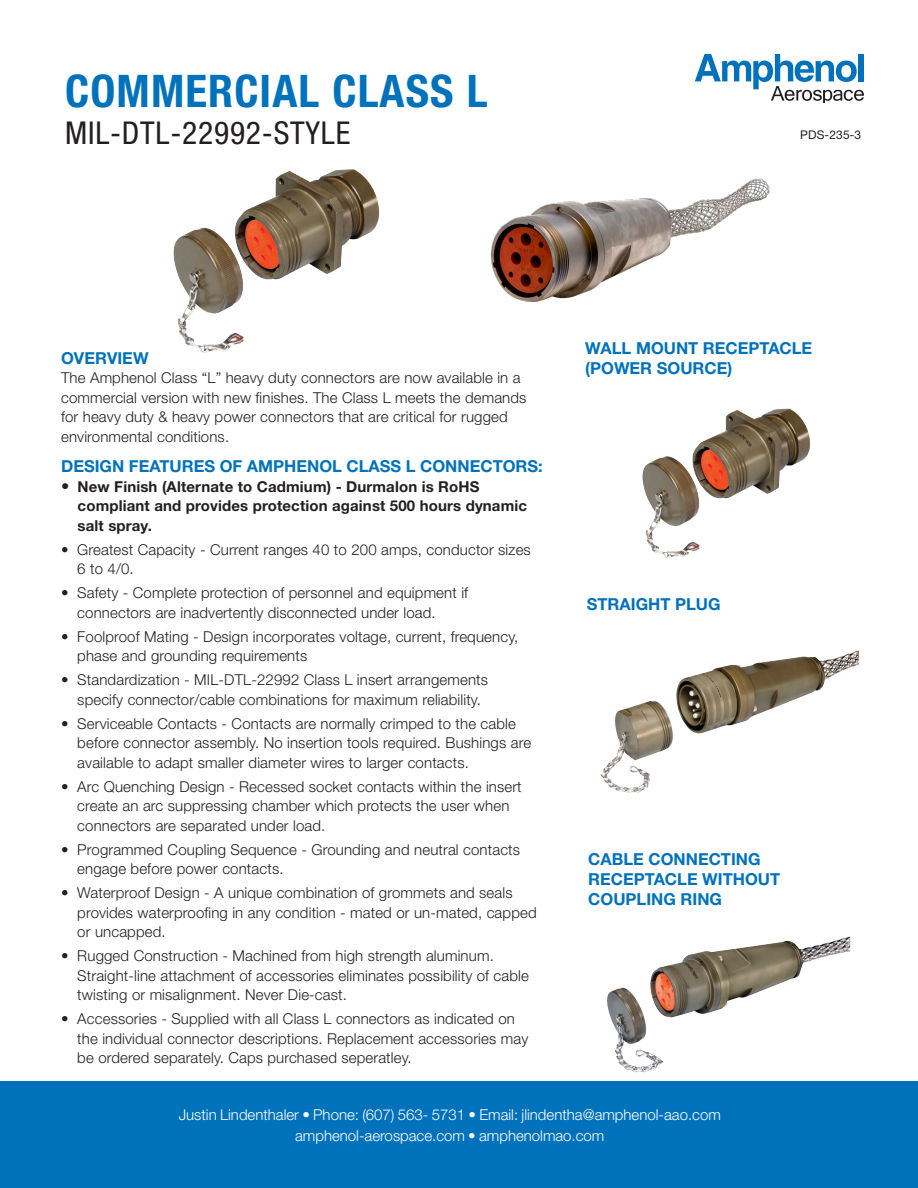
<style>
.page{position:relative;width:918px;height:1188px;background:#fff}
.page>*{position:absolute;margin:0;border:0;box-sizing:border-box;transform-origin:0 0}
.t1{font:700 condensed 45px "Helvetica Neue LT Std";letter-spacing:.025em;color:#0072bc}
.t2{font:condensed 31.5px "Helvetica Neue LT Std";letter-spacing:.025em;color:#231f20}
.t3{font:700 16.5px/19.8px "Helvetica Neue LT Std";color:#0072bc}
.t4{font:300 15px/19.5px "Helvetica Neue LT Std";letter-spacing:.01em;color:#231f20}
.t5{font:300 15px/21px "Helvetica Neue LT Std";color:#fff;text-align:center}
.t6{font:700 15px/19.5px "Helvetica Neue LT Std";letter-spacing:.01em;color:#231f20}
.t7{font:12px "Helvetica Neue LT Std";letter-spacing:.01em;color:#231f20}
.s1{font-size:16.5px}
</style>
<div class="page">
<div style="left:0;top:1082px;width:918px;height:106px;background:#0072bc"></div>
<svg style="left:695px;top:54px;width:169px;height:48px"></svg>
<img style="left:642px;top:408px;width:168px;height:151px">
<img style="left:676px;top:650px;width:183px;height:84px">
<img style="left:650px;top:938px;width:200px;height:80px">
<img style="left:173px;top:169px;width:207px;height:184px">
<img style="left:490px;top:178px;width:280px;height:124px">
<h1 class="t1" style="left:65px;top:63px;width:424px">COMMERCIAL CLASS L</h1>
<h2 class="t2" style="left:65px;top:115px;width:287px">MIL-DTL-22992-STYLE</h2>
<p class="t7" style="left:800px;top:128px;width:62px">PDS-235-3</p>
<p class="t3" style="left:61px;top:348px;width:89px">OVERVIEW</p>
<p class="t4" style="left:61px;top:368px;width:467px">The Amphenol Class “L” heavy duty connectors are now available in a commercial version with new finishes. The Class L meets the demands for heavy duty &amp; heavy power connectors that are critical for rugged environmental conditions.</p>
<p class="t3" style="left:61px;top:456px;width:483px">DESIGN FEATURES OF AMPHENOL CLASS L CONNECTORS:</p>
<p class="t6" style="left:78px;top:477px;width:451px;text-indent:-16px"><span class="s1">•</span> New Finish (Alternate to Cadmium) - Durmalon is RoHS compliant and provides protection against 500 hours dynamic salt spray.</p>
<p class="t4" style="left:77px;top:540px;width:455px;text-indent:-16px">• Greatest Capacity - Current ranges 40 to 200 amps, conductor sizes<br>6 to 4/0.</p>
<p class="t4" style="left:77px;top:583px;width:392px;text-indent:-16px">• Safety - Complete protection of personnel and equipment if connectors are inadvertently disconnected under load.</p>
<p class="t4" style="left:77px;top:627px;width:442px;text-indent:-16px">• Foolproof Mating - Design incorporates voltage, current, frequency, phase and grounding requirements</p>
<p class="t4" style="left:61px;top:670px;width:428px;text-align:center">• Standardization - MIL-DTL-22992 Class L insert arrangements specify connector/cable combinations for maximum reliability.</p>
<p class="t4" style="left:77px;top:714px;width:455px;text-indent:-16px">• Serviceable Contacts - Contacts are normally crimped to the cable before connector assembly. No insertion tools required. Bushings are available to adapt smaller diameter wires to larger contacts.</p>
<p class="t4" style="left:77px;top:777px;width:446px;text-indent:-16px">• Arc Quenching Design - Recessed socket contacts within the insert create an arc suppressing chamber which protects the user when connectors are separated under load.</p>
<p class="t4" style="left:77px;top:840px;width:444px;text-indent:-16px">• Programmed Coupling Sequence - Grounding and neutral contacts engage before power contacts.</p>
<p class="t4" style="left:77px;top:883px;width:461px;text-indent:-16px">• Waterproof Design - A unique combination of grommets and seals provides waterproofing in any condition - mated or un-mated, capped or uncapped.</p>
<p class="t4" style="left:77px;top:946px;width:453px;text-indent:-16px">• Rugged Construction - Machined from high strength aluminum.<br>Straight-line attachment of accessories eliminates possibility of cable twisting or misalignment. Never Die-cast.</p>
<p class="t4" style="left:77px;top:1009px;width:452px;text-indent:-16px">• Accessories - Supplied with all Class L connectors as indicated on the individual connector descriptions. Replacement accessories may be ordered separately. Caps purchased seperatley.</p>
<p class="t3" style="left:585px;top:338px;width:229px">WALL MOUNT RECEPTACLE (POWER SOURCE)</p>
<p class="t3" style="left:587px;top:594px;width:135px">STRAIGHT PLUG</p>
<p class="t3" style="left:588px;top:849px;width:193px">CABLE CONNECTING<br>RECEPTACLE WITHOUT<br>COUPLING RING</p>
<p class="t5" style="left:179px;top:1104px;width:544px">Justin Lindenthaler • Phone: (607) 563- 5731 • Email: jlindentha@amphenol-aao.com amphenol-aerospace.com • amphenolmao.com</p>
</div>
